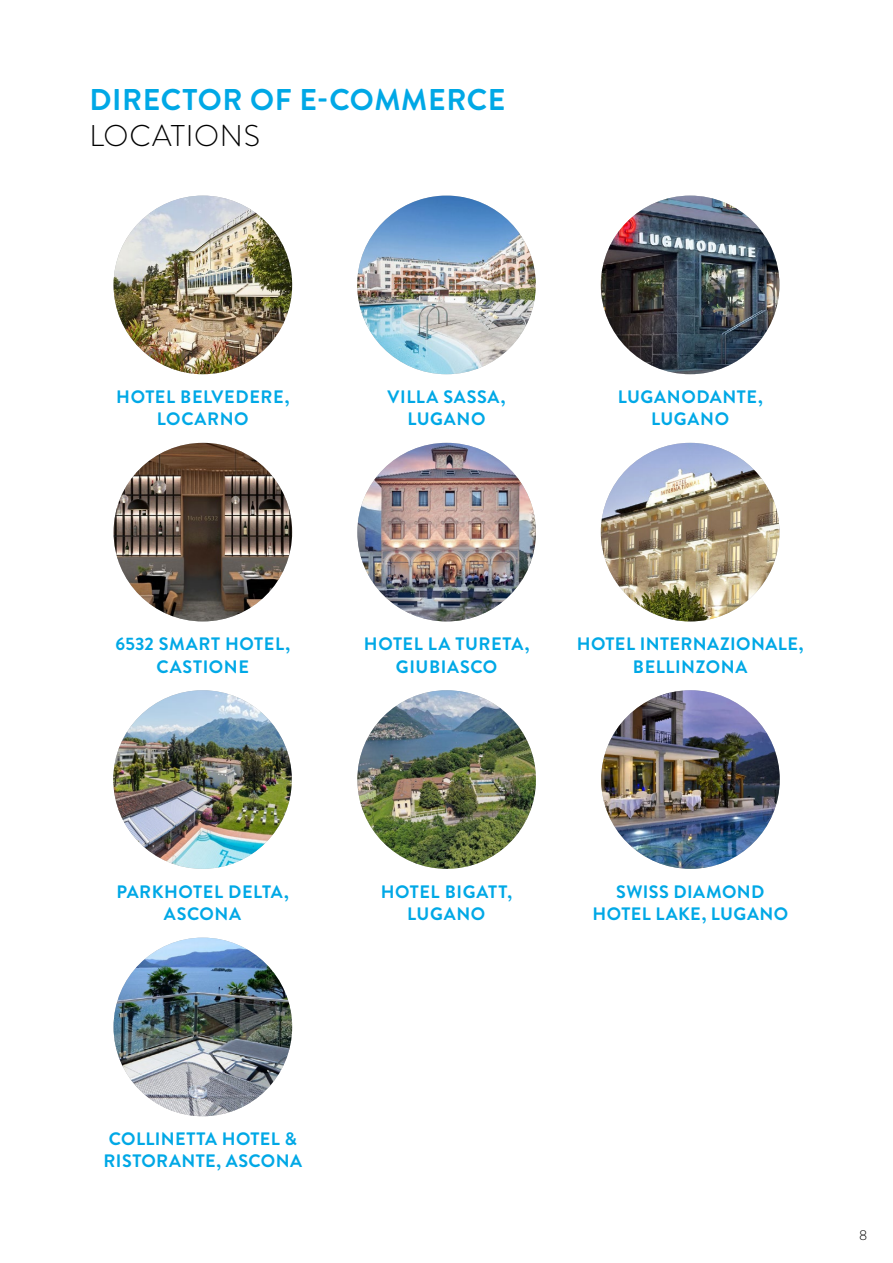
<style>
.page{position:relative;width:893px;height:1263px;background:#fff}
.page>*{position:absolute;margin:0;border:0;box-sizing:border-box;transform-origin:0 0}
.titel_bold{font:700 30px "Brandon Grotesque";letter-spacing:.02em;color:#00a8e6}
.titel_light{font:300 30px "Brandon Grotesque";letter-spacing:.02em;color:#000}
.lauftext_12pt{font:700 18px/22.5px "Brandon Grotesque";letter-spacing:.03em;color:#00a8e6;text-align:center}
.t1{font:300 14.25px "Brandon Grotesque";color:#000}
</style>
<div class="page">
<img style="left:114px;top:196px;width:178px;height:178px;border-radius:89px">
<img style="left:357px;top:196px;width:179px;height:178px;border-radius:88px">
<img style="left:601px;top:196px;width:178px;height:178px;border-radius:89px">
<img style="left:114px;top:443px;width:178px;height:178px;border-radius:89px">
<img style="left:113px;top:690px;width:179px;height:179px;border-radius:89px">
<img style="left:357px;top:443px;width:179px;height:178px;border-radius:89px">
<img style="left:357px;top:690px;width:179px;height:179px;border-radius:89px">
<img style="left:601px;top:443px;width:178px;height:178px;border-radius:89px">
<img style="left:114px;top:938px;width:178px;height:178px;border-radius:89px">
<img style="left:601px;top:690px;width:179px;height:179px;border-radius:89px">
<p class="titel_bold" style="left:90px;top:79px;width:417px">DIRECTOR OF E-COMMERCE</p>
<p class="titel_light" style="left:90px;top:115px;width:172px">LOCATIONS</p>
<p class="lauftext_12pt" style="left:116px;top:386px;width:175px">HOTEL BELVEDERE,<br>LOCARNO</p>
<p class="lauftext_12pt" style="left:388px;top:386px;width:119px">VILLA SASSA,<br>LUGANO</p>
<p class="lauftext_12pt" style="left:618px;top:386px;width:147px">LUGANODANTE,<br>LUGANO</p>
<p class="lauftext_12pt" style="left:115px;top:633px;width:176px">6532 SMART HOTEL,<br>CASTIONE</p>
<p class="lauftext_12pt" style="left:364px;top:633px;width:167px">HOTEL LA TURETA,<br>GIUBIASCO</p>
<p class="lauftext_12pt" style="left:577px;top:633px;width:228px">HOTEL INTERNAZIONALE,<br>BELLINZONA</p>
<p class="lauftext_12pt" style="left:116px;top:880px;width:174px">PARKHOTEL DELTA,<br>ASCONA</p>
<p class="lauftext_12pt" style="left:381px;top:880px;width:133px">HOTEL BIGATT,<br>LUGANO</p>
<p class="lauftext_12pt" style="left:593px;top:880px;width:197px">SWISS DIAMOND<br>HOTEL LAKE, LUGANO</p>
<p class="lauftext_12pt" style="left:104px;top:1128px;width:200px;text-align:left">COLLINETTA HOTEL &amp;<br>RISTORANTE, ASCONA</p>
<p class="t1" style="left:859px;top:1225px;width:10px">8</p>
</div>
